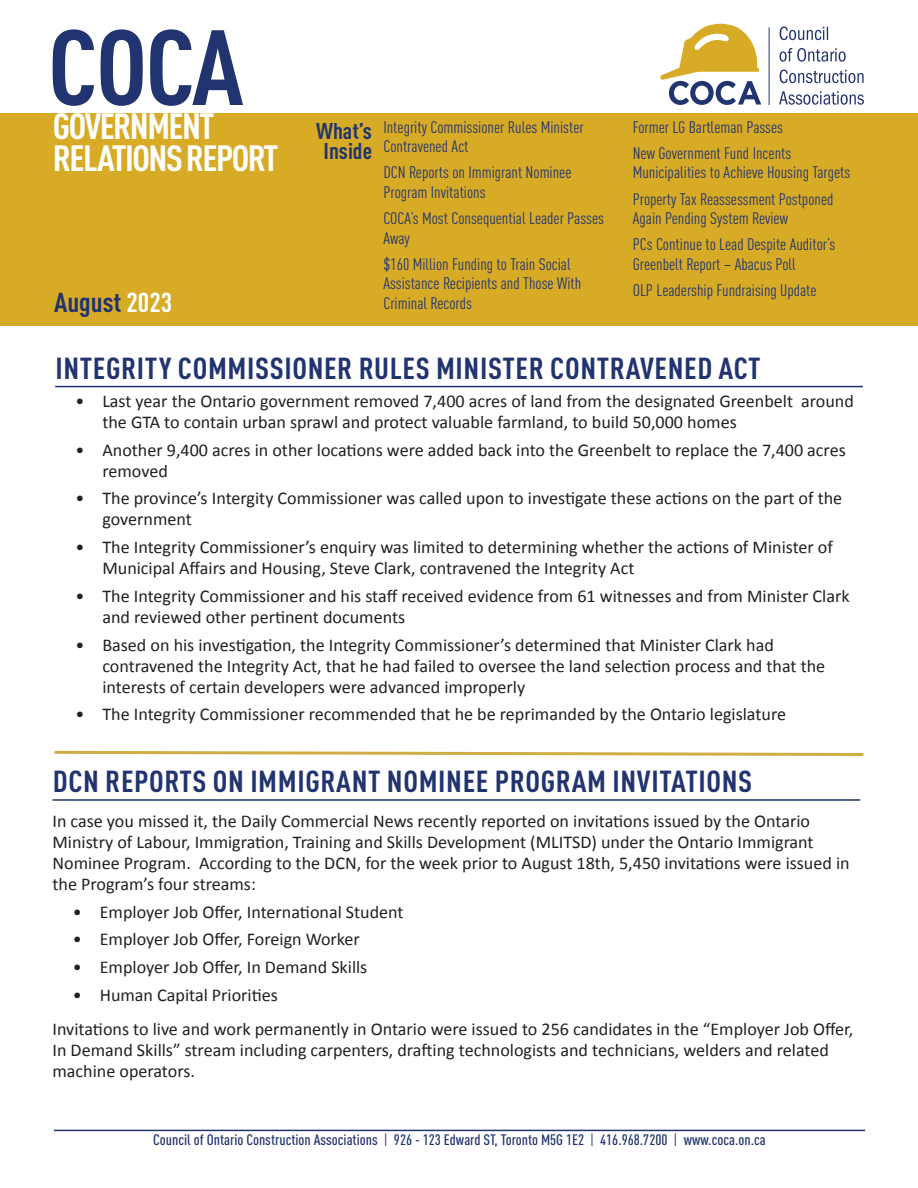
<style>
.page{position:relative;width:918px;height:1188px;background:#fff}
.page>*{position:absolute;margin:0;border:0;box-sizing:border-box;transform-origin:0 0}
.t1{font:700 condensed 105px "DIN Pro";color:#22346f;scale:1.06 1}
.t2{font:700 condensed 36px/31.5px "DIN Pro";letter-spacing:-.04em;color:#fff;scale:1.06 1}
.Article_Title{font:700 condensed 30px "DIN Pro";letter-spacing:.02em;color:#22346f;scale:1.06 1}
.t3{font:700 condensed 27px "DIN Pro";color:#22346f;scale:1.06 1}
.t4{font:700 condensed 22.5px/19.5px "DIN Pro";color:#22346f;text-align:center;scale:1.06 1}
.Body{font:18px/21px "Calibri";color:#231f20}
.t5{font:condensed 16.5px/19.5px "DIN Pro";color:#22346f;scale:1.06 1}
.t6{font:500 condensed 15px "DIN Pro";color:#22346f;scale:1.06 1}
.s1{color:#fff}
.s2{font-weight:400}
</style>
<div class="page">
<div style="left:0;top:113px;width:918px;height:213px;background:#d8ab27"></div>
<hr style="left:54px;top:1130px;width:811px;height:1px;background:#22346f">
<hr style="left:769px;top:27px;width:1px;height:78px;background:#22346f">
<svg style="left:660px;top:24px;width:101px;height:81px"></svg>
<svg style="left:779px;top:91px;width:85px;height:14px"></svg>
<svg style="left:780px;top:69px;width:84px;height:14px"></svg>
<svg style="left:780px;top:48px;width:66px;height:14px"></svg>
<svg style="left:780px;top:26px;width:48px;height:14px"></svg>
<hr style="left:55px;top:386px;width:808px;height:1px;background:#22346f">
<svg style="left:54px;top:750px;width:810px;height:6px"></svg>
<hr style="left:52px;top:799px;width:808px;height:2px;background:#22346f">
<h1 class="t1" style="left:48px;top:-12px;width:186px">COCA</h1>
<h2 class="t2" style="left:53px;top:107px;width:214px">GOVERNMENT<br>RELATIONS REPORT</h2>
<h3 class="t3" style="left:54px;top:282px;width:113px">August <span class="s1">2023</span></h3>
<p class="t4" style="left:316px;top:120px;width:54px">What’s<br>Inside</p>
<p class="t5" style="left:383px;top:116px;width:190px">Integrity Commissioner Rules Minister<br>Contravened Act</p>
<p class="t5" style="left:383px;top:162px;width:179px">DCN Reports on Immigrant Nominee<br>Program Invitations</p>
<p class="t5" style="left:383px;top:207px;width:210px">COCA’s Most Consequential Leader Passes<br>Away</p>
<p class="t5" style="left:383px;top:253px;width:188px">$160 Million Funding to Train Social<br>Assistance Recipients and Those With<br>Criminal Records</p>
<p class="t5" style="left:633px;top:116px;width:143px">Former LG Bartleman Passes</p>
<p class="t5" style="left:633px;top:142px;width:207px">New Government Fund Incents<br>Municipalities to Achieve Housing Targets</p>
<p class="t5" style="left:633px;top:188px;width:191px">Property Tax Reassessment Postponed<br>Again Pending System Review</p>
<p class="t5" style="left:633px;top:234px;width:193px">PCs Continue to Lead Despite Auditor’s<br>Greenbelt Report – Abacus Poll</p>
<p class="t5" style="left:633px;top:279px;width:175px">OLP Leadership Fundraising Update</p>
<p class="Article_Title" style="left:55px;top:346px;width:667px">INTEGRITY COMMISSIONER RULES MINISTER CONTRAVENED ACT</p>
<p class="Body" style="left:102px;top:390px;width:753px;text-indent:-27px">• Last year the Ontario government removed 7,400 acres of land from the designated Greenbelt around the GTA to contain urban sprawl and protect valuable farmland, to build 50,000 homes</p>
<p class="Body" style="left:102px;top:439px;width:745px;text-indent:-27px">• Another 9,400 acres in other locations were added back into the Greenbelt to replace the 7,400 acres removed</p>
<p class="Body" style="left:102px;top:487px;width:741px;text-indent:-27px">• The province’s Intergity Commissioner was called upon to investigate these actions on the part of the government</p>
<p class="Body" style="left:102px;top:536px;width:732px;text-indent:-27px">• The Integrity Commissioner’s enquiry was limited to determining whether the actions of Minister of<br>Municipal Affairs and Housing, Steve Clark, contravened the Integrity Act</p>
<p class="Body" style="left:102px;top:585px;width:749px;text-indent:-27px">• The Integrity Commissioner and his staff received evidence from 61 witnesses and from Minister Clark and reviewed other pertinent documents</p>
<p class="Body" style="left:102px;top:634px;width:724px;text-indent:-27px">• Based on his investigation, the Integrity Commissioner’s determined that Minister Clark had contravened the Integrity Act, that he had failed to oversee the land selection process and that the interests of certain developers were advanced improperly</p>
<p class="Body" style="left:75px;top:703px;width:712px">• The Integrity Commissioner recommended that he be reprimanded by the Ontario legislature</p>
<p class="Article_Title" style="left:53px;top:759px;width:661px">DCN REPORTS ON IMMIGRANT NOMINEE PROGRAM INVITATIONS</p>
<p class="Body" style="left:52px;top:810px;width:799px">In case you missed it, the Daily Commercial News recently reported on invitations issued by the Ontario Ministry of Labour, Immigration, Training and Skills Development (MLITSD) under the Ontario Immigrant Nominee Program. According to the DCN, for the week prior to August 18th, 5,450 invitations were issued in the Program’s four streams:</p>
<p class="Body" style="left:73px;top:901px;width:332px">• Employer Job Offer, International Student</p>
<p class="Body" style="left:73px;top:929px;width:289px">• Employer Job Offer, Foreign Worker</p>
<p class="Body" style="left:73px;top:956px;width:296px">• Employer Job Offer, In Demand Skills</p>
<p class="Body" style="left:73px;top:984px;width:207px">• Human Capital Priorities</p>
<p class="Body" style="left:52px;top:1019px;width:803px">Invitations to live and work permanently in Ontario were issued to 256 candidates in the “Employer Job Offer,<br>In Demand Skills” stream including carpenters, drafting technologists and technicians, welders and related machine operators.</p>
<p class="t6" style="left:153px;top:1128px;width:579px">Council of Ontario Construction Associations <span class="s2">|</span> 926 - 123 Edward ST, Toronto M5G 1E2 <span class="s2">|</span> 416.968.7200 <span class="s2">|</span> www.coca.on.ca</p>
</div>
